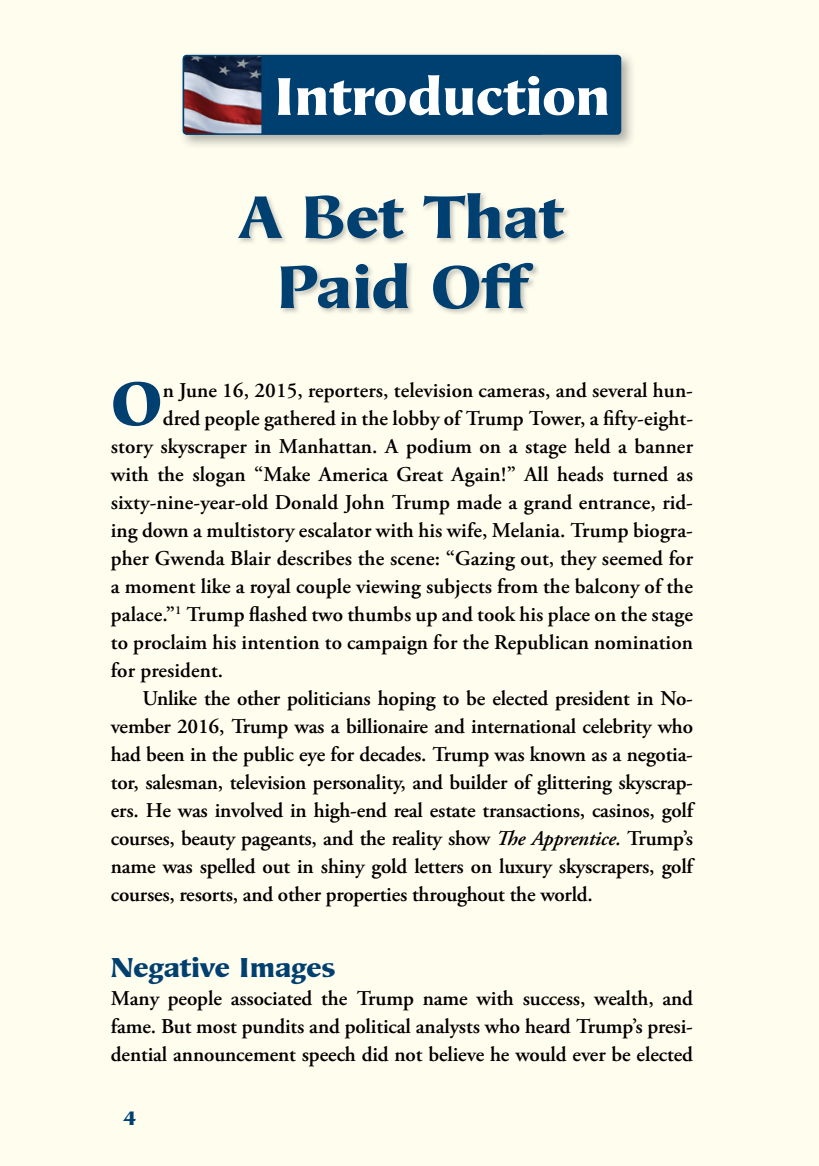
<style>
.page{position:relative;width:819px;height:1166px;background:#fffdee}
.page>*{position:absolute;margin:0;border:0;box-sizing:border-box;transform-origin:0 0}
.t1{font:900 62.3px "Mariposa Sans";color:#004071}
.t2{font:900 61.25px/70px "Mariposa Sans";letter-spacing:-.005em;color:#004071;text-align:center}
.t3{font:900 54.25px "Mariposa Sans";letter-spacing:-.015em;color:#fff}
.t4{font:900 28px "Mariposa Sans";letter-spacing:-.015em;color:#004071}
.t5{font:600 21px/28px "Adobe Garamond Pro";letter-spacing:-.005em;color:#000;text-align:justify}
.t6{font:900 21px "Mariposa Sans";color:#004071}
.s1{font-style:italic}
</style>
<div class="page">
<img style="left:182px;top:54px;width:450px;height:92px">
<div style="left:183px;top:55px;width:438px;height:80px;background:#004071;border-radius:4px"></div>
<svg style="left:183px;top:55px;width:361px;height:80px"></svg>
<img style="left:240px;top:194px;width:328px;height:120px">
<h3 class="t3" style="left:274px;top:63px;width:337px">Introduction</h3>
<h2 class="t2" style="left:240px;top:181px;width:326px">A Bet That<br>Paid Off</h2>
<h1 class="t1" style="left:111px;top:365px;width:53px">O</h1>
<p class="t5" style="left:163px;top:376px;width:532px">n June 16, 2015, reporters, television cameras, and several hun-</p>
<p class="t5" style="left:163px;top:404px;width:532px">dred people gathered in the lobby of Trump Tower, a fifty-eight-</p>
<p class="t5" style="left:111px;top:432px;width:584px">story skyscraper in Manhattan. A podium on a stage held a banner</p>
<p class="t5" style="left:111px;top:460px;width:584px">with the slogan “Make America Great Again!” All heads turned as</p>
<p class="t5" style="left:111px;top:488px;width:584px">sixty-nine-year-old Donald John Trump made a grand entrance, rid-</p>
<p class="t5" style="left:111px;top:516px;width:584px">ing down a multistory escalator with his wife, Melania. Trump biogra-</p>
<p class="t5" style="left:111px;top:544px;width:584px">pher Gwenda Blair describes the scene: “Gazing out, they seemed for</p>
<p class="t5" style="left:111px;top:572px;width:584px">a moment like a royal couple viewing subjects from the balcony of the</p>
<p class="t5" style="left:111px;top:600px;width:584px">palace.”<sup>1</sup> Trump flashed two thumbs up and took his place on the stage</p>
<p class="t5" style="left:111px;top:628px;width:584px">to proclaim his intention to campaign for the Republican nomination</p>
<p class="t5" style="left:111px;top:656px;width:114px">for president.</p>
<p class="t5" style="left:142px;top:684px;width:552px">Unlike the other politicians hoping to be elected president in No-</p>
<p class="t5" style="left:111px;top:712px;width:584px">vember 2016, Trump was a billionaire and international celebrity who</p>
<p class="t5" style="left:111px;top:740px;width:584px">had been in the public eye for decades. Trump was known as a negotia-</p>
<p class="t5" style="left:111px;top:768px;width:584px">tor, salesman, television personality, and builder of glittering skyscrap-</p>
<p class="t5" style="left:111px;top:796px;width:584px">ers. He was involved in high-end real estate transactions, casinos, golf</p>
<p class="t5" style="left:111px;top:824px;width:584px">courses, beauty pageants, and the reality show <span class="s1">The Apprentice.</span> Trump’s</p>
<p class="t5" style="left:111px;top:852px;width:584px">name was spelled out in shiny gold letters on luxury skyscrapers, golf</p>
<p class="t5" style="left:111px;top:880px;width:484px">courses, resorts, and other properties throughout the world.</p>
<h3 class="t4" style="left:111px;top:950px;width:226px">Negative Images</h3>
<p class="t5" style="left:111px;top:984px;width:584px">Many people associated the Trump name with success, wealth, and fame. But most pundits and political analysts who heard Trump’s presi&shy;dential announcement speech did not believe he would ever be elected</p>
<p class="t6" style="left:123px;top:1104px;width:15px">4</p>
</div>
